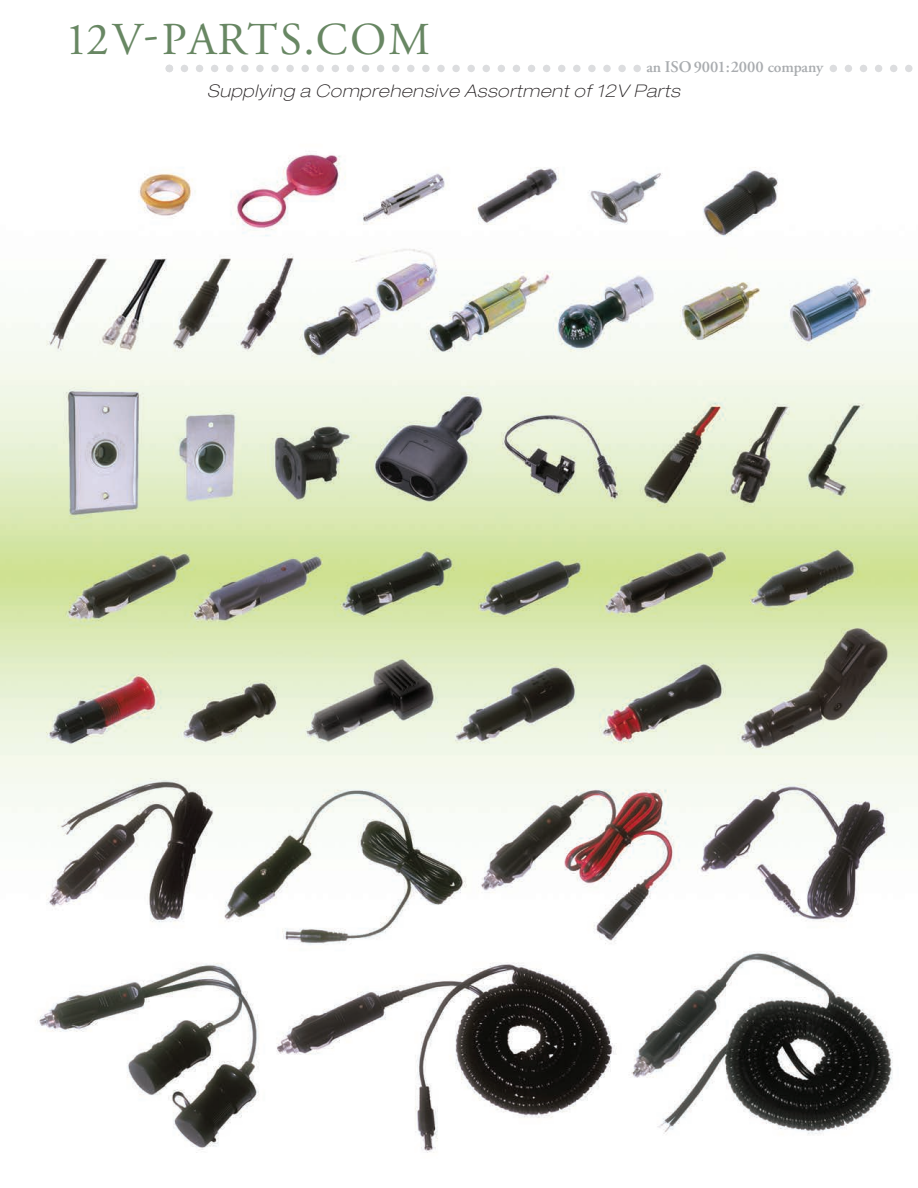
<style>
.page{position:relative;width:918px;height:1188px;background:#fff}
.page>*{position:absolute;margin:0;border:0;box-sizing:border-box;transform-origin:0 0}
.t1{font:45.6px "Adobe Garamond";letter-spacing:.04em;color:#688763}
.t2{font:italic 100 expanded 17.4px "Helvetica Neue";letter-spacing:.045em;color:#231f20}
.t3{font:600 16.2px "Adobe Garamond";color:#a9acaf}
.s1{font-size:15.6px}
</style>
<div class="page">
<img style="left:0;top:154px;width:918px;height:999px">
<svg style="left:166px;top:65px;width:747px;height:7px"></svg>
<div style="left:642px;top:63px;width:180px;height:17px;background:#fff"></div>
<h1 class="t1" style="left:65px;top:22px;width:366px">12V-PARTS.COM</h1>
<p class="t2" style="left:207px;top:85px;width:474px">Supplying a Comprehensive Assortment of 12V Parts</p>
<p class="t3" style="left:647px;top:60px;width:178px"><span class="s1">an</span> ISO9001:2000 <span class="s1">company</span></p>
</div>
